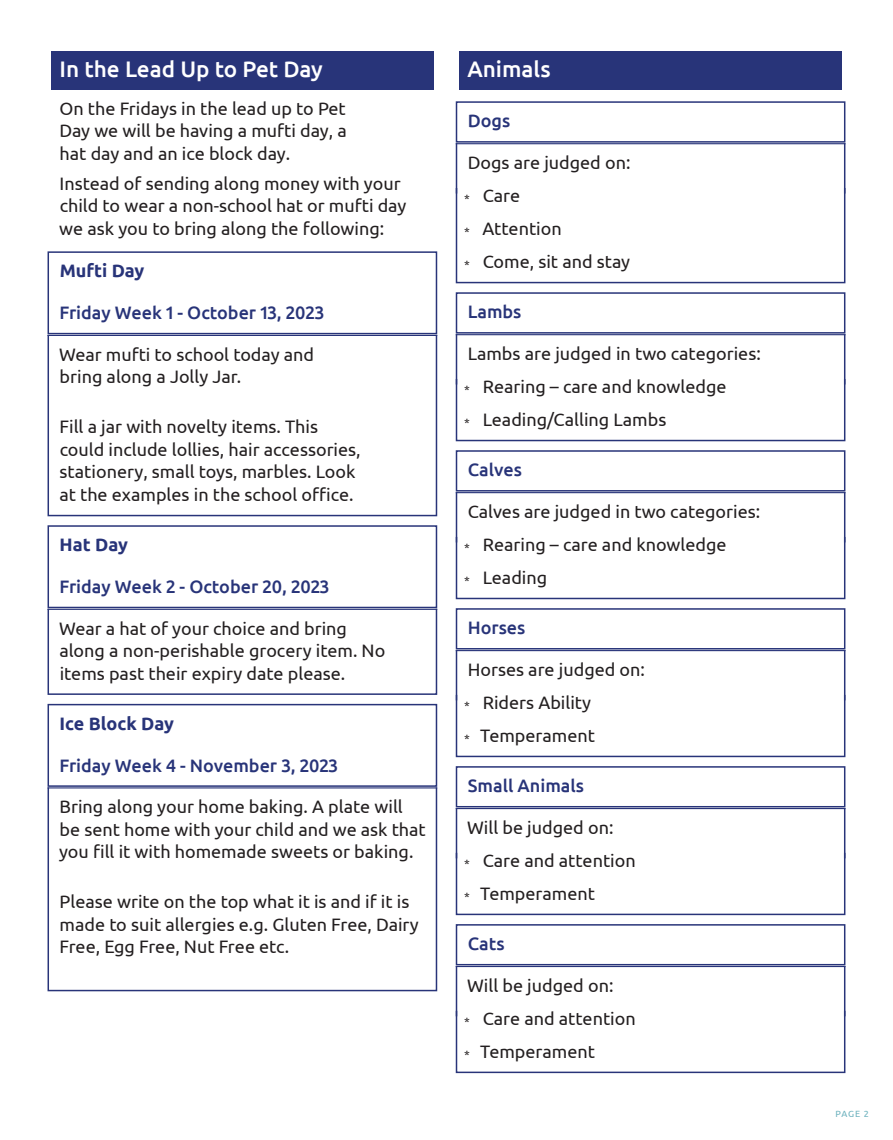
<style>
.page{position:relative;width:893px;height:1140px;background:#fff}
.page>*{position:absolute;margin:0;border:0;box-sizing:border-box;transform-origin:0 0}
.Header_-_LargeblueBox_copy{font:500 22.5px "Ubuntu";color:#fff}
.body_border_-_blueBox_copy{font:18px/22.5px "Ubuntu";color:#231f20}
.body_border_-_blueBox_noBottom{font:18px "Ubuntu";color:#231f20}
.Heading_-_blueBox{font:500 18px "Ubuntu";color:#283479}
.Heading_-_blueBox-2{font:700 18px "Ubuntu";color:#283479}
.t1{font:9px "Ubuntu";color:#6bb1bd}
</style>
<div class="page">
<div style="left:51px;top:51px;width:383px;height:39px;background:#283479"></div>
<div style="left:48px;top:251px;width:389px;height:83px;border:2px solid #283479"></div>
<div style="left:48px;top:334px;width:389px;height:182px;border:2px solid #283479"></div>
<hr style="left:48px;top:335px;width:389px;height:1px;background:#283479">
<div style="left:48px;top:525px;width:389px;height:83px;border:2px solid #283479"></div>
<div style="left:48px;top:608px;width:389px;height:87px;border:2px solid #283479"></div>
<hr style="left:48px;top:609px;width:389px;height:1px;background:#283479">
<div style="left:48px;top:704px;width:389px;height:83px;border:2px solid #283479"></div>
<div style="left:48px;top:786px;width:389px;height:205px;border:2px solid #283479"></div>
<hr style="left:48px;top:787px;width:389px;height:1px;background:#283479">
<div style="left:459px;top:51px;width:383px;height:39px;background:#283479"></div>
<div style="left:456px;top:101px;width:389px;height:42px;border:2px solid #283479"></div>
<hr style="left:456px;top:143px;width:1px;height:50px;background:#283479">
<hr style="left:844px;top:143px;width:1px;height:50px;background:#283479">
<hr style="left:456px;top:143px;width:389px;height:1px;background:#283479">
<div style="left:456px;top:187px;width:389px;height:96px;border:2px solid #283479"></div>
<div style="left:456px;top:292px;width:389px;height:41px;border:2px solid #283479"></div>
<hr style="left:456px;top:334px;width:1px;height:50px;background:#283479">
<hr style="left:844px;top:334px;width:1px;height:50px;background:#283479">
<hr style="left:456px;top:334px;width:389px;height:1px;background:#283479">
<div style="left:456px;top:378px;width:389px;height:63px;border:2px solid #283479"></div>
<div style="left:456px;top:450px;width:389px;height:41px;border:2px solid #283479"></div>
<hr style="left:456px;top:492px;width:1px;height:50px;background:#283479">
<hr style="left:844px;top:492px;width:1px;height:50px;background:#283479">
<hr style="left:456px;top:492px;width:389px;height:1px;background:#283479">
<div style="left:456px;top:536px;width:389px;height:63px;border:2px solid #283479"></div>
<div style="left:456px;top:608px;width:389px;height:41px;border:2px solid #283479"></div>
<hr style="left:456px;top:650px;width:1px;height:50px;background:#283479">
<hr style="left:844px;top:650px;width:1px;height:50px;background:#283479">
<hr style="left:456px;top:650px;width:389px;height:1px;background:#283479">
<div style="left:456px;top:694px;width:389px;height:63px;border:2px solid #283479"></div>
<div style="left:456px;top:766px;width:389px;height:41px;border:2px solid #283479"></div>
<hr style="left:456px;top:808px;width:1px;height:50px;background:#283479">
<hr style="left:844px;top:808px;width:1px;height:50px;background:#283479">
<hr style="left:456px;top:808px;width:389px;height:1px;background:#283479">
<div style="left:456px;top:852px;width:389px;height:63px;border:2px solid #283479"></div>
<div style="left:456px;top:924px;width:389px;height:41px;border:2px solid #283479"></div>
<hr style="left:456px;top:966px;width:1px;height:50px;background:#283479">
<hr style="left:844px;top:966px;width:1px;height:50px;background:#283479">
<hr style="left:456px;top:966px;width:389px;height:1px;background:#283479">
<div style="left:456px;top:1010px;width:389px;height:63px;border:2px solid #283479"></div>
<p class="Header_-_LargeblueBox_copy" style="left:59px;top:55px;width:265px">In the Lead Up to Pet Day</p>
<p class="body_border_-_blueBox_copy" style="left:59px;top:96px;width:289px;text-align:justify">On the Fridays in the lead up to Pet Day we will be having a mufti day, a hat day and an ice block day.</p>
<p class="body_border_-_blueBox_copy" style="left:59px;top:171px;width:349px">Instead of sending along money with your child to wear a non-school hat or mufti day we ask you to bring along the following:</p>
<p class="Heading_-_blueBox-2" style="left:60px;top:260px;width:86px">Mufti Day</p>
<p class="Heading_-_blueBox" style="left:60px;top:301px;width:266px">Friday Week 1 - October 13, 2023</p>
<p class="body_border_-_blueBox_copy" style="left:59px;top:342px;width:257px">Wear mufti to school today and bring along a Jolly Jar.</p>
<p class="body_border_-_blueBox_copy" style="left:59px;top:415px;width:303px">Fill a jar with novelty items. This could include lollies, hair accessories, stationery, small toys, marbles. Look at the examples in the school office.</p>
<p class="Heading_-_blueBox-2" style="left:60px;top:534px;width:70px">Hat Day</p>
<p class="Heading_-_blueBox" style="left:60px;top:575px;width:271px">Friday Week 2 - October 20, 2023</p>
<p class="body_border_-_blueBox_copy" style="left:59px;top:616px;width:328px">Wear a hat of your choice and bring along a non-perishable grocery item. No items past their expiry date please.</p>
<p class="Heading_-_blueBox-2" style="left:60px;top:712px;width:116px">Ice Block Day</p>
<p class="Heading_-_blueBox" style="left:60px;top:753px;width:280px">Friday Week 4 - November 3, 2023</p>
<p class="body_border_-_blueBox_copy" style="left:59px;top:795px;width:368px">Bring along your home baking. A plate will be sent home with your child and we ask that you fill it with homemade sweets or baking.</p>
<p class="body_border_-_blueBox_copy" style="left:60px;top:890px;width:361px">Please write on the top what it is and if it is made to suit allergies e.g. Gluten Free, Dairy<br>Free, Egg Free, Nut Free etc.</p>
<p class="Header_-_LargeblueBox_copy" style="left:467px;top:55px;width:85px">Animals</p>
<p class="Heading_-_blueBox" style="left:468px;top:109px;width:44px">Dogs</p>
<p class="body_border_-_blueBox_noBottom" style="left:468px;top:152px;width:164px">Dogs are judged on:</p>
<p class="body_border_-_blueBox_copy" style="left:464px;top:184px;width:58px"><sub>*</sub> Care</p>
<p class="body_border_-_blueBox_copy" style="left:464px;top:217px;width:99px"><sub>*</sub> Attention</p>
<p class="body_border_-_blueBox_copy" style="left:464px;top:250px;width:167px"><sub>*</sub> Come, sit and stay</p>
<p class="Heading_-_blueBox" style="left:468px;top:300px;width:55px">Lambs</p>
<p class="body_border_-_blueBox_noBottom" style="left:468px;top:342px;width:295px">Lambs are judged in two categories:</p>
<p class="body_border_-_blueBox_copy" style="left:464px;top:375px;width:264px"><sub>*</sub> Rearing – care and knowledge</p>
<p class="body_border_-_blueBox_copy" style="left:464px;top:408px;width:204px"><sub>*</sub> Leading/Calling Lambs</p>
<p class="Heading_-_blueBox" style="left:468px;top:458px;width:56px">Calves</p>
<p class="body_border_-_blueBox_noBottom" style="left:468px;top:500px;width:294px">Calves are judged in two categories:</p>
<p class="body_border_-_blueBox_copy" style="left:464px;top:532px;width:264px"><sub>*</sub> Rearing – care and knowledge</p>
<p class="body_border_-_blueBox_copy" style="left:464px;top:565px;width:84px"><sub>*</sub> Leading</p>
<p class="Heading_-_blueBox" style="left:468px;top:616px;width:59px">Horses</p>
<p class="body_border_-_blueBox_noBottom" style="left:468px;top:658px;width:179px">Horses are judged on:</p>
<p class="body_border_-_blueBox_copy" style="left:464px;top:690px;width:128px"><sub>*</sub> Riders Ability</p>
<p class="body_border_-_blueBox_copy" style="left:464px;top:723px;width:132px"><sub>*</sub> Temperament</p>
<p class="Heading_-_blueBox" style="left:468px;top:774px;width:118px">Small Animals</p>
<p class="body_border_-_blueBox_noBottom" style="left:467px;top:816px;width:148px">Will be judged on:</p>
<p class="body_border_-_blueBox_copy" style="left:464px;top:848px;width:173px"><sub>*</sub> Care and attention</p>
<p class="body_border_-_blueBox_copy" style="left:464px;top:881px;width:132px"><sub>*</sub> Temperament</p>
<p class="Heading_-_blueBox" style="left:468px;top:932px;width:38px">Cats</p>
<p class="body_border_-_blueBox_noBottom" style="left:467px;top:974px;width:148px">Will be judged on:</p>
<p class="body_border_-_blueBox_copy" style="left:464px;top:1006px;width:173px"><sub>*</sub> Care and attention</p>
<p class="body_border_-_blueBox_copy" style="left:464px;top:1039px;width:132px"><sub>*</sub> Temperament</p>
<p class="t1" style="left:835px;top:1107px;width:35px">PAGE 2</p>
</div>
